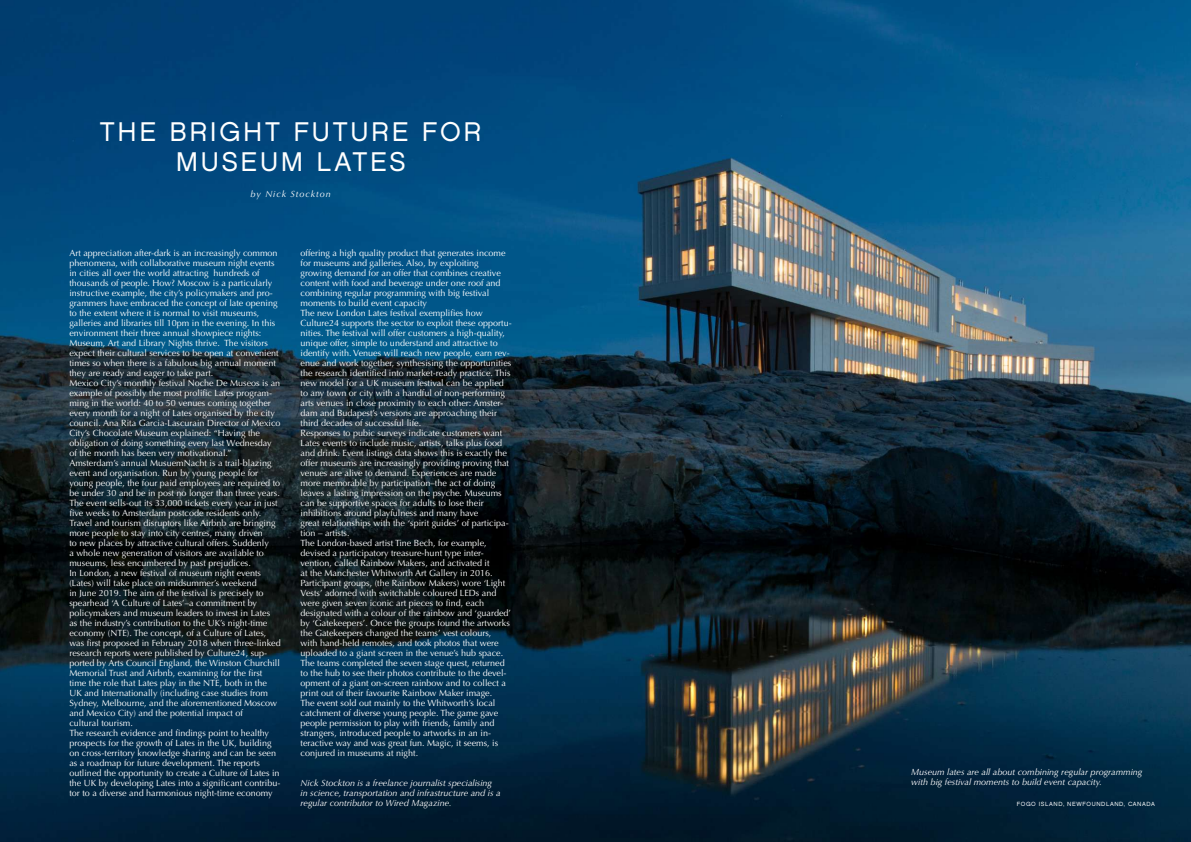
<style>
.page{position:relative;width:1191px;height:842px;background:#fff}
.page>*{position:absolute;margin:0;border:0;box-sizing:border-box;transform-origin:0 0}
.t1{font:27px/30px "Chalet London Nineteen Eighty";letter-spacing:.1em;color:#fff;text-align:center}
.t2{font:9px/10px "Optima LT Std";color:#fff}
.t3{font:italic 9px/10px "Optima LT Std";color:#fff}
.t4{font:italic 9px "Optima LT Std";letter-spacing:.1em;color:#fff}
.t5{font:6px "Chalet London Nineteen Eighty";letter-spacing:.1em;color:#fff}
</style>
<div class="page">
<img style="left:0;top:0;width:1191px;height:842px">
<h1 class="t1" style="left:100px;top:116px;width:383px">THE BRIGHT FUTURE FOR<br>MUSEUM LATES</h1>
<p class="t4" style="left:251px;top:188px;width:82px">by Nick Stockton</p>
<p class="t2" style="left:69px;top:248px;width:213px">Art appreciation after-dark is an increasingly common phenomena, with collaborative museum night events in cities all over the world attracting hundreds of thousands of people. How? Moscow is a particularly instructive example, the city’s policymakers and pro&shy;grammers have embraced the concept of late opening to the extent where it is normal to visit museums, galleries and libraries till 10pm in the evening. In this environment their three annual showpiece nights:<br>Museum, Art and Library Nights thrive. The visitors expect their cultural services to be open at convenient times so when there is a fabulous big annual moment they are ready and eager to take part.<br>Mexico City’s monthly festival Noche De Museos is an example of possibly the most prolific Lates program&shy;ming in the world: 40 to 50 venues coming together every month for a night of Lates organised by the city council. Ana Rita Garcia-Lascurain Director of Mexico City’s Chocolate Museum explained: “Having the obligation of doing something every last Wednesday of the month has been very motivational.” Amsterdam’s annual MusuemNacht is a trail-blazing event and organisation. Run by young people for young people, the four paid employees are required to be under 30 and be in post no longer than three years.<br>The event sells-out its 33,000 tickets every year in just five weeks to Amsterdam postcode residents only.<br>Travel and tourism disruptors like Airbnb are bringing more people to stay into city centres, many driven<br>to new places by attractive cultural offers. Suddenly<br>a whole new generation of visitors are available to museums, less encumbered by past prejudices.<br>In London, a new festival of museum night events (Lates) will take place on midsummer’s weekend<br>in June 2019. The aim of the festival is precisely to spearhead ‘A Culture of Lates’–a commitment by policymakers and museum leaders to invest in Lates<br>as the industry’s contribution to the UK’s night-time economy (NTE). The concept, of a Culture of Lates, was first proposed in February 2018 when three-linked research reports were published by Culture24, sup&shy;ported by Arts Council England, the Winston Churchill Memorial Trust and Airbnb, examining for the first time the role that Lates play in the NTE, both in the UK and Internationally (including case studies from Sydney, Melbourne, and the aforementioned Moscow and Mexico City) and the potential impact of<br>cultural tourism.<br>The research evidence and findings point to healthy prospects for the growth of Lates in the UK, building on cross-territory knowledge sharing and can be seen as a roadmap for future development. The reports outlined the opportunity to create a Culture of Lates in the UK by developing Lates into a significant contribu&shy;tor to a diverse and harmonious night-time economy</p>
<p class="t2" style="left:300px;top:248px;width:213px">offering a high quality product that generates income for museums and galleries. Also, by exploiting growing demand for an offer that combines creative content with food and beverage under one roof and combining regular programming with big festival moments to build event capacity<br>The new London Lates festival exemplifies how Culture24 supports the sector to exploit these opportu&shy;nities. The festival will offer customers a high-quality, unique offer, simple to understand and attractive to identify with. Venues will reach new people, earn rev&shy;enue and work together, synthesising the opportunities the research identified into market-ready practice. This new model for a UK museum festival can be applied to any town or city with a handful of non-performing arts venues in close proximity to each other: Amster&shy;dam and Budapest’s versions are approaching their third decades of successful life.<br>Responses to pubic surveys indicate customers want Lates events to include music, artists, talks plus food and drink. Event listings data shows this is exactly the offer museums are increasingly providing proving that venues are alive to demand. Experiences are made more memorable by participation–the act of doing leaves a lasting impression on the psyche. Museums can be supportive spaces for adults to lose their inhibitions around playfulness and many have<br>great relationships with the ‘spirit guides’ of participa&shy;tion – artists.<br>The London-based artist Tine Bech, for example, devised a participatory treasure-hunt type inter&shy;vention, called Rainbow Makers, and activated it<br>at the Manchester Whitworth Art Gallery in 2016.<br>Participant groups, (the Rainbow Makers) wore ‘Light Vests’ adorned with switchable coloured LEDs and were given seven iconic art pieces to find, each designated with a colour of the rainbow and ‘guarded’ by ‘Gatekeepers’. Once the groups found the artworks the Gatekeepers changed the teams’ vest colours,<br>with hand-held remotes, and took photos that were uploaded to a giant screen in the venue’s hub space.<br>The teams completed the seven stage quest, returned to the hub to see their photos contribute to the devel&shy;opment of a giant on-screen rainbow and to collect a print out of their favourite Rainbow Maker image.<br>The event sold out mainly to the Whitworth’s local catchment of diverse young people. The game gave people permission to play with friends, family and strangers, introduced people to artworks in an in&shy;teractive way and was great fun. Magic, it seems, is conjured in museums at night.</p>
<p class="t3" style="left:300px;top:778px;width:201px">Nick Stockton is a freelance journalist specialising in science, transportation and infrastructure and is a regular contributor to Wired Magazine.</p>
<p class="t3" style="left:911px;top:766px;width:233px;line-height:10.8px">Museum lates are all about combining regular programming with big festival moments to build event capacity.</p>
<p class="t5" style="left:1016px;top:800px;width:140px">FOGO ISLAND, NEWFOUNDLAND, CANADA</p>
</div>
